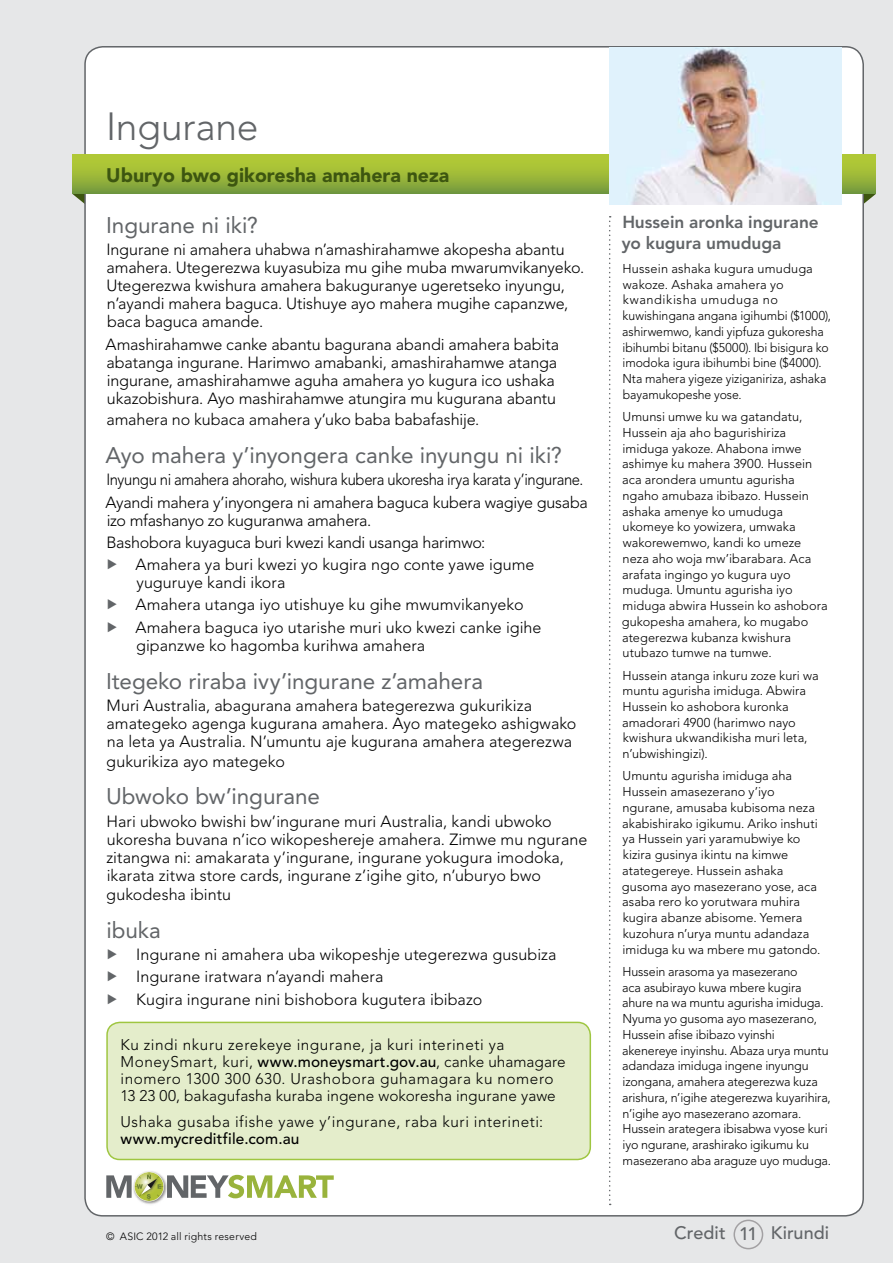
<style>
.page{position:relative;width:893px;height:1263px;background:#e6e7e8}
.page>*{position:absolute;margin:0;border:0;box-sizing:border-box;transform-origin:0 0}
.t1{font:300 39px "Avenir";letter-spacing:-.01em;color:#626568}
.t2{font:22.5px "Avenir";letter-spacing:-.005em;color:#626568}
.t3{font:900 19.5px "Avenir";color:#3d5610}
.t4{font:500 18px "Avenir";letter-spacing:.005em;color:#626568}
.t5{font:800 17.25px/20.2px "Avenir";letter-spacing:-.005em;color:#626568}
.t6{font:300 16.2px/18px "Avenir";color:#000}
.t7{font:300 16.2px/22.2px "Avenir";letter-spacing:-.02em;color:#000;scale:.92 1}
.t8{font:300 15.3px/17.2px "Avenir";letter-spacing:.035em;color:#000}
.t9{font:500 15.3px "Avenir";letter-spacing:.01em;color:#000}
.t10{font:300 12.75px/15.8px "Avenir";color:#000}
.t11{font:300 10.5px "Avenir";letter-spacing:.02em;color:#000}
.s1{font-weight:500}
</style>
<div class="page">
<svg style="left:72px;top:194px;width:804px;height:10px"></svg>
<div style="left:85px;top:47px;width:778px;height:1169px;background:#fff;border-radius:18px"></div>
<img style="left:140px;top:1171px;width:20px;height:33px">
<svg style="left:106px;top:1172px;width:228px;height:29px"></svg>
<div style="left:72px;top:154px;width:804px;height:40px;background:linear-gradient(to bottom,#bed234,#799e3e)"></div>
<div style="left:733px;top:1219px;width:30px;height:30px;border:2px solid #a3a1a3;border-radius:50%"></div>
<img style="left:609px;top:48px;width:233px;height:157px">
<svg style="left:609px;top:216px;width:2px;height:989px"></svg>
<div style="left:107px;top:1022px;width:483px;height:137px;background:#e4edcb;border-radius:13px"></div>
<div style="left:106px;top:1022px;width:485px;height:138px;border:2px solid #9fc641;border-radius:13px"></div>
<h1 class="t1" style="left:106px;top:104px;width:154px">Ingurane</h1>
<h3 class="t3" style="left:106px;top:163px;width:344px">Uburyo bwo gikoresha amahera neza</h3>
<h2 class="t2" style="left:106px;top:212px;width:153px">Ingurane ni iki?</h2>
<p class="t6" style="left:107px;top:240px;width:479px">Ingurane ni amahera uhabwa n’amashirahamwe akopesha abantu amahera. Utegerezwa kuyasubiza mu gihe muba mwarumvikanyeko.<br>Utegerezwa kwishura amahera bakuguranye ugeretseko inyungu, n’ayandi mahera baguca. Utishuye ayo mahera mugihe capanzwe, baca baguca amande.</p>
<p class="t6" style="left:106px;top:336px;width:455px">Amashirahamwe canke abantu bagurana abandi amahera babita abatanga ingurane. Harimwo amabanki, amashirahamwe atanga ingurane, amashirahamwe aguha amahera yo kugura ico ushaka ukazobishura. Ayo mashirahamwe atungira mu kugurana abantu</p>
<p class="t6" style="left:107px;top:411px;width:374px">amahera no kubaca amahera y’uko baba babafashije.</p>
<h2 class="t2" style="left:106px;top:442px;width:458px">Ayo mahera y’inyongera canke inyungu ni iki?</h2>
<p class="t7" style="left:106px;top:469px;width:526px">Inyungu ni amahera ahoraho, wishura kubera ukoresha irya karata y’ingurane.<br>Ayandi mahera y’inyongera ni amahera baguca kubera wagiye gusaba</p>
<p class="t6" style="left:107px;top:511px;width:266px">izo mfashanyo zo kuguranwa amahera.</p>
<p class="t6" style="left:107px;top:533px;width:380px">Bashobora kuyaguca buri kwezi kandi usanga harimwo:</p>
<p class="t6" style="left:135px;top:555px;width:401px">Amahera ya buri kwezi yo kugira ngo conte yawe igume</p>
<p class="t6" style="left:135px;top:571px;width:408px;line-height:22.2px">yuguruye kandi ikora<br>Amahera utanga iyo utishuye ku gihe mwumvikanyeko<br>Amahera baguca iyo utarishe muri uko kwezi canke igihe</p>
<p class="t6" style="left:136px;top:636px;width:291px">gipanzwe ko hagomba kurihwa amahera</p>
<h2 class="t2" style="left:106px;top:668px;width:378px">Itegeko riraba ivy’ingurane z’amahera</h2>
<p class="t6" style="left:107px;top:696px;width:471px">Muri Australia, abagurana amahera bategerezwa gukurikiza amategeko agenga kugurana amahera. Ayo mategeko ashigwako na leta ya Australia. N’umuntu aje kugurana amahera ategerezwa</p>
<p class="t6" style="left:106px;top:752px;width:180px">gukurikiza ayo mategeko</p>
<h2 class="t2" style="left:106px;top:783px;width:216px">Ubwoko bw’ingurane</h2>
<p class="t6" style="left:106px;top:812px;width:482px">Hari ubwoko bwishi bw’ingurane muri Australia, kandi ubwoko ukoresha buvana n’ico wikopeshereje amahera. Zimwe mu ngurane zitangwa ni: amakarata y’ingurane, ingurane yokugura imodoka, ikarata zitwa store cards, ingurane z’igihe gito, n’uburyo bwo</p>
<p class="t6" style="left:106px;top:885px;width:126px">gukodesha ibintu</p>
<h2 class="t2" style="left:106px;top:917px;width:56px">ibuka</h2>
<p class="t6" style="left:136px;top:943px;width:422px;line-height:22.2px">Ingurane ni amahera uba wikopeshje utegerezwa gusubiza<br>Ingurane iratwara n’ayandi mahera<br>Kugira ingurane nini bishobora kugutera ibibazo</p>
<p class="t8" style="left:121px;top:1036px;width:447px">Ku zindi nkuru zerekeye ingurane, ja kuri interineti ya MoneySmart, kuri, <span class="s1">www.moneysmart.gov.au</span>, canke uhamagare inomero 1300 300 630. Urashobora guhamagara ku nomero 13 23 00, bakagufasha kuraba ingene wokoresha ingurane yawe</p>
<p class="t8" style="left:121px;top:1113px;width:424px">Ushaka gusaba ifishe yawe y’ingurane, raba kuri interineti:</p>
<p class="t9" style="left:121px;top:1130px;width:180px">www.mycreditfile.com.au</p>
<h3 class="t5" style="left:622px;top:212px;width:198px">Hussein aronka ingurane yo kugura umuduga</h3>
<p class="t10" style="left:622px;top:261px;width:211px">Hussein ashaka kugura umuduga wakoze. Ashaka amahera yo kwandikisha umuduga no kuwishingana angana igihumbi ($1000), ashirwemwo, kandi yipfuza gukoresha ibihumbi bitanu ($5000). Ibi bisigura ko imodoka igura ibihumbi bine ($4000).<br>Nta mahera yigeze yiziganiriza, ashaka bayamukopeshe yose.</p>
<p class="t10" style="left:622px;top:409px;width:207px">Umunsi umwe ku wa gatandatu,<br>Hussein aja aho bagurishiriza imiduga yakoze. Ahabona imwe ashimye ku mahera 3900. Hussein aca arondera umuntu agurisha ngaho amubaza ibibazo. Hussein ashaka amenye ko umuduga ukomeye ko yowizera, umwaka wakorewemwo, kandi ko umeze neza aho woja mw’ibarabara. Aca arafata ingingo yo kugura uyo muduga. Umuntu agurisha iyo miduga abwira Hussein ko ashobora gukopesha amahera, ko mugabo ategerezwa kubanza kwishura utubazo tumwe na tumwe.</p>
<p class="t10" style="left:622px;top:667px;width:198px">Hussein atanga inkuru zoze kuri wa muntu agurisha imiduga. Abwira<br>Hussein ko ashobora kuronka amadorari 4900 (harimwo nayo kwishura ukwandikisha muri leta, n’ubwishingizi).</p>
<p class="t10" style="left:622px;top:768px;width:200px">Umuntu agurisha imiduga aha<br>Hussein amasezerano y’iyo ngurane, amusaba kubisoma neza akabishirako igikumu. Ariko inshuti ya Hussein yari yaramubwiye ko kizira gusinya ikintu na kimwe atategereye. Hussein ashaka gusoma ayo masezerano yose, aca asaba rero ko yorutwara muhira kugira abanze abisome. Yemera kuzohura n’urya muntu adandaza imiduga ku wa mbere mu gatondo.</p>
<p class="t10" style="left:622px;top:963px;width:210px">Hussein arasoma ya masezerano<br>aca asubirayo kuwa mbere kugira ahure na wa muntu agurisha imiduga.<br>Nyuma yo gusoma ayo masezerano, Hussein afise ibibazo vyinshi akenereye inyinshu. Abaza urya muntu adandaza imiduga ingene inyungu izongana, amahera ategerezwa kuza arishura, n’igihe ategerezwa kuyarihira, n’igihe ayo masezerano azomara.<br>Hussein arategera ibisabwa vyose kuri iyo ngurane, arashirako igikumu ku masezerano aba araguze uyo muduga.</p>
<p class="t11" style="left:106px;top:1230px;width:152px">© ASIC 2012 all rights reserved</p>
<h3 class="t4" style="left:674px;top:1222px;width:53px">Credit</h3>
<h3 class="t4" style="left:771px;top:1222px;width:60px">Kirundi</h3>
<h3 class="t4" style="left:739px;top:1224px;width:20px">11</h3>
</div>
